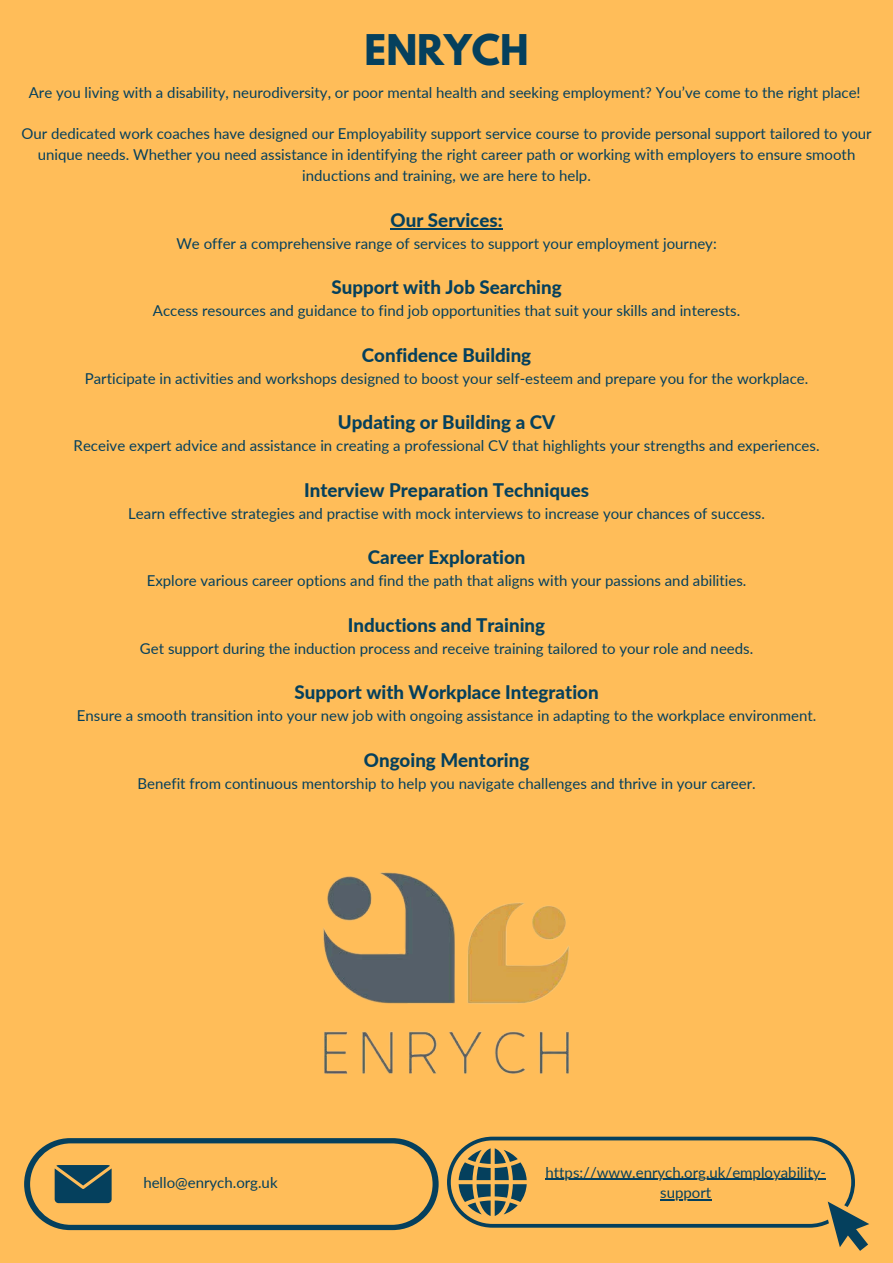
<style>
.page{position:relative;width:893px;height:1263px;background:#ffbd59}
.page>*{position:absolute;margin:0;border:0;box-sizing:border-box;transform-origin:0 0}
.t1{font:700 37.5px "League Spartan";color:#05405d}
.t2{font:800 18.75px "Lato";color:#05405d}
.t3{font:15px/20.9px "Lato";color:#05405d;text-align:center}
</style>
<div class="page">
<hr style="left:390px;top:228px;width:112px;height:1px;background:#05405d">
<div style="left:24px;top:1138px;width:414px;height:92px;background:#05405d;border-radius:46px"></div>
<div style="left:30px;top:1143px;width:402px;height:82px;background:#ffbd59;border-radius:41px"></div>
<svg style="left:55px;top:1165px;width:57px;height:38px"></svg>
<svg style="left:447px;top:1137px;width:422px;height:114px"></svg>
<img style="left:323px;top:872px;width:247px;height:202px">
<hr style="left:545px;top:1179px;width:281px;height:1px;background:#05405d">
<hr style="left:660px;top:1199px;width:51px;height:1px;background:#05405d">
<p class="t1" style="left:364px;top:31px;width:165px">ENRYCH</p>
<h1 class="t3" style="left:29px;top:82px;width:833px">Are you living with a disability, neurodiversity, or poor mental health and seeking employment? You’ve come to the right place!</h1>
<p class="t3" style="left:21px;top:123px;width:851px">Our dedicated work coaches have designed our Employability support service course to provide personal support tailored to your unique needs. Whether you need assistance in identifying the right career path or working with employers to ensure smooth inductions and training, we are here to help.</p>
<p class="t2" style="left:390px;top:208px;width:113px">Our Services:</p>
<p class="t3" style="left:176px;top:232px;width:542px">We offer a comprehensive range of services to support your employment journey:</p>
<p class="t2" style="left:331px;top:276px;width:232px">Support with Job Searching</p>
<p class="t3" style="left:153px;top:300px;width:589px">Access resources and guidance to find job opportunities that suit your skills and interests.</p>
<p class="t2" style="left:362px;top:343px;width:171px">Confidence Building</p>
<p class="t3" style="left:85px;top:367px;width:725px">Participate in activities and workshops designed to boost your self-esteem and prepare you for the workplace.</p>
<p class="t2" style="left:338px;top:411px;width:219px">Updating or Building a CV</p>
<p class="t3" style="left:74px;top:435px;width:747px">Receive expert advice and assistance in creating a professional CV that highlights your strengths and experiences.</p>
<p class="t2" style="left:304px;top:478px;width:286px">Interview Preparation Techniques</p>
<p class="t3" style="left:128px;top:502px;width:638px">Learn effective strategies and practise with mock interviews to increase your chances of success.</p>
<p class="t2" style="left:368px;top:546px;width:159px">Career Exploration</p>
<p class="t3" style="left:147px;top:570px;width:601px">Explore various career options and find the path that aligns with your passions and abilities.</p>
<p class="t2" style="left:348px;top:613px;width:199px">Inductions and Training</p>
<p class="t3" style="left:140px;top:637px;width:615px">Get support during the induction process and receive training tailored to your role and needs.</p>
<p class="t2" style="left:294px;top:681px;width:306px">Support with Workplace Integration</p>
<p class="t3" style="left:77px;top:705px;width:741px">Ensure a smooth transition into your new job with ongoing assistance in adapting to the workplace environment.</p>
<p class="t2" style="left:364px;top:748px;width:167px">Ongoing Mentoring</p>
<p class="t3" style="left:137px;top:772px;width:619px">Benefit from continuous mentorship to help you navigate challenges and thrive in your career.</p>
<p class="t3" style="left:143px;top:1172px;width:136px">hello@enrych.org.uk</p>
<p class="t3" style="left:545px;top:1161px;width:282px">https://www.enrych.org.uk/employability-</p>
<p class="t3" style="left:660px;top:1182px;width:52px">support</p>
</div>
